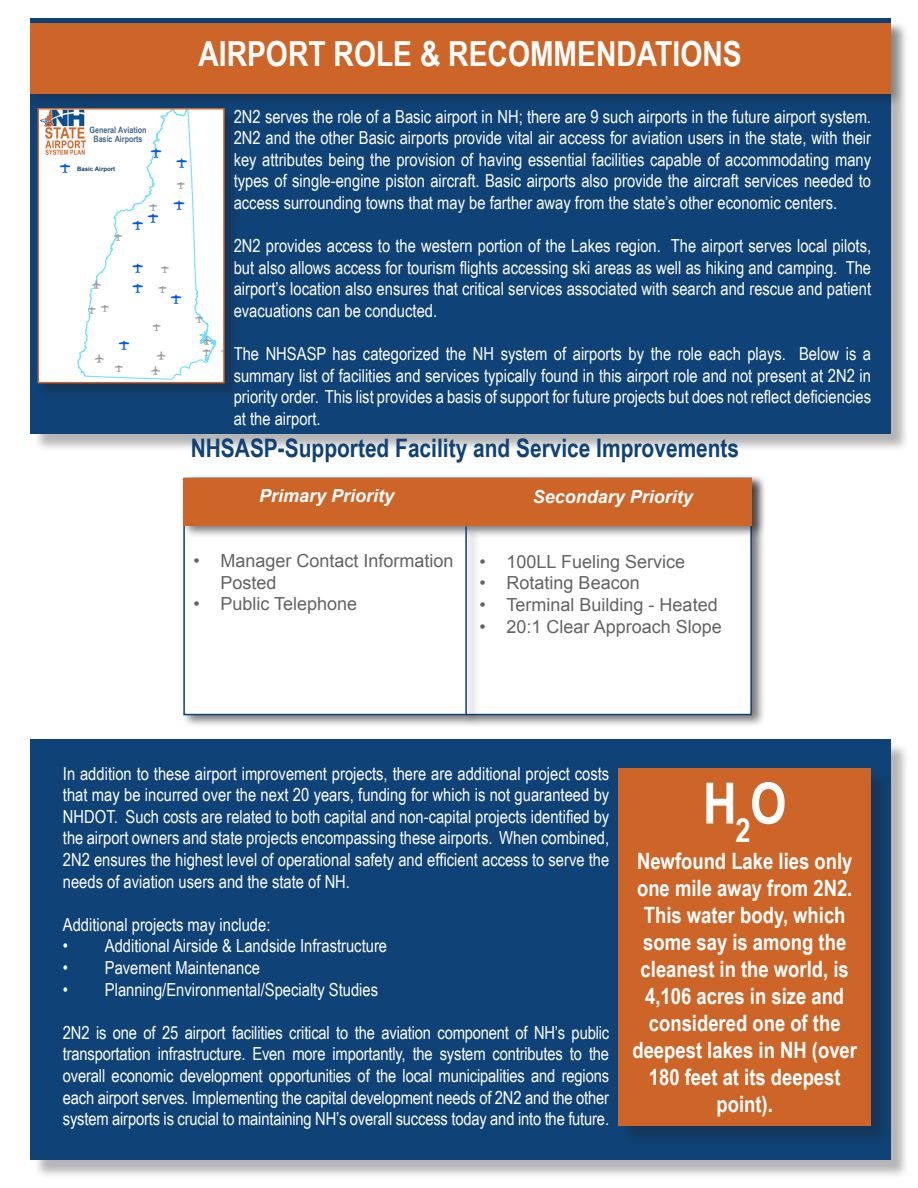
<style>
.page{position:relative;width:918px;height:1188px;background:#fff}
.page>*{position:absolute;margin:0;border:0;box-sizing:border-box;transform-origin:0 0}
.t1{font:700 57px "Arial Narrow";color:#fff}
.t2{font:700 34.5px "Arial Narrow";color:#fff}
.t3{font:700 25.5px "Arial Narrow";color:#0f4277}
.t4{font:700 22.5px/27px "Arial Narrow";color:#fff;text-align:center}
.t5{font:18px/21.6px "Arial Narrow";color:#fff;text-align:justify}
.t6{font:18px/21.6px "Arial";color:#636366}
.t7{font:italic 700 18px "Arial";color:#fff}
.t8{font:14.55px "ESRI Default Marker";color:#005ce6}
.t9{font:12.75px "ESRI Transportation Civic";color:#9c9c9c}
.t10{font:10.95px "ESRI Default Marker";color:#9c9c9c}
.t11{font:700 8.85px/8.6px "Arial Narrow";color:#446589;text-align:center}
.t12{font:700 6px "Arial";letter-spacing:.005em;color:#0e4176}
</style>
<div class="page">
<div style="left:33px;top:21px;width:877px;height:432px;background:#231f20;opacity:.33"></div>
<div style="left:31px;top:19px;width:860px;height:415px;background:#0f4277"></div>
<div style="left:33px;top:742px;width:877px;height:437px;background:#231f20;opacity:.33"></div>
<div style="left:31px;top:740px;width:860px;height:420px;background:#0f4277"></div>
<div style="left:621px;top:771px;width:269px;height:374px;background:#231f20;opacity:.33"></div>
<div style="left:618px;top:768px;width:253px;height:358px;background:#ce6528"></div>
<div style="left:28px;top:20px;width:877px;height:87px;background:#231f20;opacity:.33"></div>
<div style="left:31px;top:23px;width:860px;height:71px;background:#ce6528"></div>
<div style="left:181px;top:474px;width:585px;height:254px;background:#231f20;opacity:.6"></div>
<div style="left:183px;top:478px;width:569px;height:237px;background:#fff;border:2px solid #0f4277"></div>
<div style="left:181px;top:474px;width:585px;height:65px;background:#231f20;opacity:.6"></div>
<div style="left:183px;top:478px;width:569px;height:48px;background:#ce6528"></div>
<div style="left:463px;top:524px;width:18px;height:203px;background:#231f20;opacity:.6"></div>
<hr style="left:465px;top:526px;width:2px;height:189px;background:#0f4277">
<div style="left:37px;top:107px;width:203px;height:292px;background:#231f20;opacity:.33"></div>
<div style="left:41px;top:111px;width:181px;height:269px;background:#fff"></div>
<img style="left:41px;top:111px;width:44px;height:43px">
<div style="left:38px;top:108px;width:187px;height:275px;border:2px solid #ce6528"></div>
<p class="t2" style="left:198px;top:28px;width:545px">AIRPORT ROLE &amp; RECOMMENDATIONS</p>
<p class="t11" style="left:90px;top:125px;width:59px">General Aviation<br>Basic Airports</p>
<p class="t8" style="left:60px;top:160px;width:12px">p</p>
<p class="t12" style="left:77px;top:165px;width:40px">Basic Airport</p>
<p class="t8" style="left:151px;top:144px;width:12px">p</p>
<p class="t10" style="left:115px;top:231px;width:9px">p</p>
<p class="t10" style="left:150px;top:201px;width:9px">p</p>
<p class="t8" style="left:148px;top:209px;width:12px">p</p>
<p class="t8" style="left:133px;top:217px;width:12px">p</p>
<p class="t8" style="left:177px;top:154px;width:12px">p</p>
<p class="t8" style="left:174px;top:196px;width:12px">p</p>
<p class="t10" style="left:177px;top:179px;width:9px">p</p>
<p class="t9" style="left:104px;top:280px;width:10px;rotate:90deg">e</p>
<p class="t10" style="left:101px;top:302px;width:9px">p</p>
<p class="t10" style="left:88px;top:304px;width:9px">p</p>
<p class="t8" style="left:133px;top:260px;width:12px">p</p>
<p class="t8" style="left:133px;top:279px;width:12px">p</p>
<p class="t8" style="left:119px;top:337px;width:12px">p</p>
<p class="t9" style="left:107px;top:354px;width:10px;rotate:90deg">e</p>
<p class="t10" style="left:115px;top:362px;width:9px">p</p>
<p class="t10" style="left:161px;top:263px;width:9px">p</p>
<p class="t10" style="left:159px;top:283px;width:9px">p</p>
<p class="t10" style="left:153px;top:321px;width:9px">p</p>
<p class="t8" style="left:171px;top:291px;width:12px">p</p>
<p class="t9" style="left:169px;top:351px;width:10px;rotate:90deg">e</p>
<p class="t9" style="left:163px;top:366px;width:10px;rotate:90deg">e</p>
<p class="t10" style="left:195px;top:313px;width:9px">p</p>
<p class="t9" style="left:214px;top:336px;width:10px;rotate:90deg">e</p>
<p class="t10" style="left:203px;top:346px;width:9px">p</p>
<p class="t5" style="left:234px;top:105px;width:639px">2N2 serves the role of a Basic airport in NH; there are 9 such airports in the future airport system.<br>2N2 and the other Basic airports provide vital air access for aviation users in the state, with their key attributes being the provision of having essential facilities capable of accommodating many types of single-engine piston aircraft. Basic airports also provide the aircraft services needed to access surrounding towns that may be farther away from the state’s other economic centers.</p>
<p class="t5" style="left:234px;top:234px;width:639px">2N2 provides access to the western portion of the Lakes region. The airport serves local pilots, but also allows access for tourism flights accessing ski areas as well as hiking and camping. The airport’s location also ensures that critical services associated with search and rescue and patient evacuations can be conducted.</p>
<p class="t5" style="left:234px;top:342px;width:639px">The NHSASP has categorized the NH system of airports by the role each plays. Below is a summary list of facilities and services typically found in this airport role and not present at 2N2 in priority order. This list provides a basis of support for future projects but does not reflect deficiencies at the airport.</p>
<p class="t3" style="left:191px;top:429px;width:550px">NHSASP-Supported Facility and Service Improvements</p>
<p class="t7" style="left:259px;top:484px;width:137px">Primary Priority</p>
<p class="t6" style="left:220px;top:550px;width:235px;text-indent:-27px">• Manager Contact Information<br>Posted</p>
<p class="t6" style="left:193px;top:593px;width:165px">• Public Telephone</p>
<p class="t7" style="left:533px;top:485px;width:162px">Secondary Priority</p>
<p class="t6" style="left:480px;top:551px;width:207px">• 100LL Fueling Service</p>
<p class="t6" style="left:480px;top:573px;width:162px">• Rotating Beacon</p>
<p class="t6" style="left:480px;top:594px;width:240px">• Terminal Building - Heated</p>
<p class="t6" style="left:480px;top:616px;width:244px">• 20:1 Clear Approach Slope</p>
<p class="t5" style="left:63px;top:762px;width:548px">In addition to these airport improvement projects, there are additional project costs that may be incurred over the next 20 years, funding for which is not guaranteed by NHDOT. Such costs are related to both capital and non-capital projects identified by the airport owners and state projects encompassing these airports. When combined, 2N2 ensures the highest level of operational safety and efficient access to serve the needs of aviation users and the state of NH.</p>
<p class="t5" style="left:63px;top:913px;width:209px">Additional projects may include:</p>
<p class="t5" style="left:63px;top:935px;width:326px">• Additional Airside &amp; Landside Infrastructure</p>
<p class="t5" style="left:63px;top:956px;width:199px">• Pavement Maintenance</p>
<p class="t5" style="left:63px;top:978px;width:317px">• Planning/Environmental/Specialty Studies</p>
<p class="t5" style="left:63px;top:1021px;width:548px">2N2 is one of 25 airport facilities critical to the aviation component of NH’s public transportation infrastructure. Even more importantly, the system contributes to the overall economic development opportunities of the local municipalities and regions each airport serves. Implementing the capital development needs of 2N2 and the other system airports is crucial to maintaining NH’s overall success today and into the future.</p>
<p class="t1" style="left:703px;top:760px;width:85px">H<sub>2</sub>O</p>
<p class="t4" style="left:632px;top:846px;width:226px">Newfound Lake lies only one mile away from 2N2.<br>This water body, which some say is among the cleanest in the world, is<br>4,106 acres in size and considered one of the deepest lakes in NH (over<br>180 feet at its deepest point).</p>
</div>
